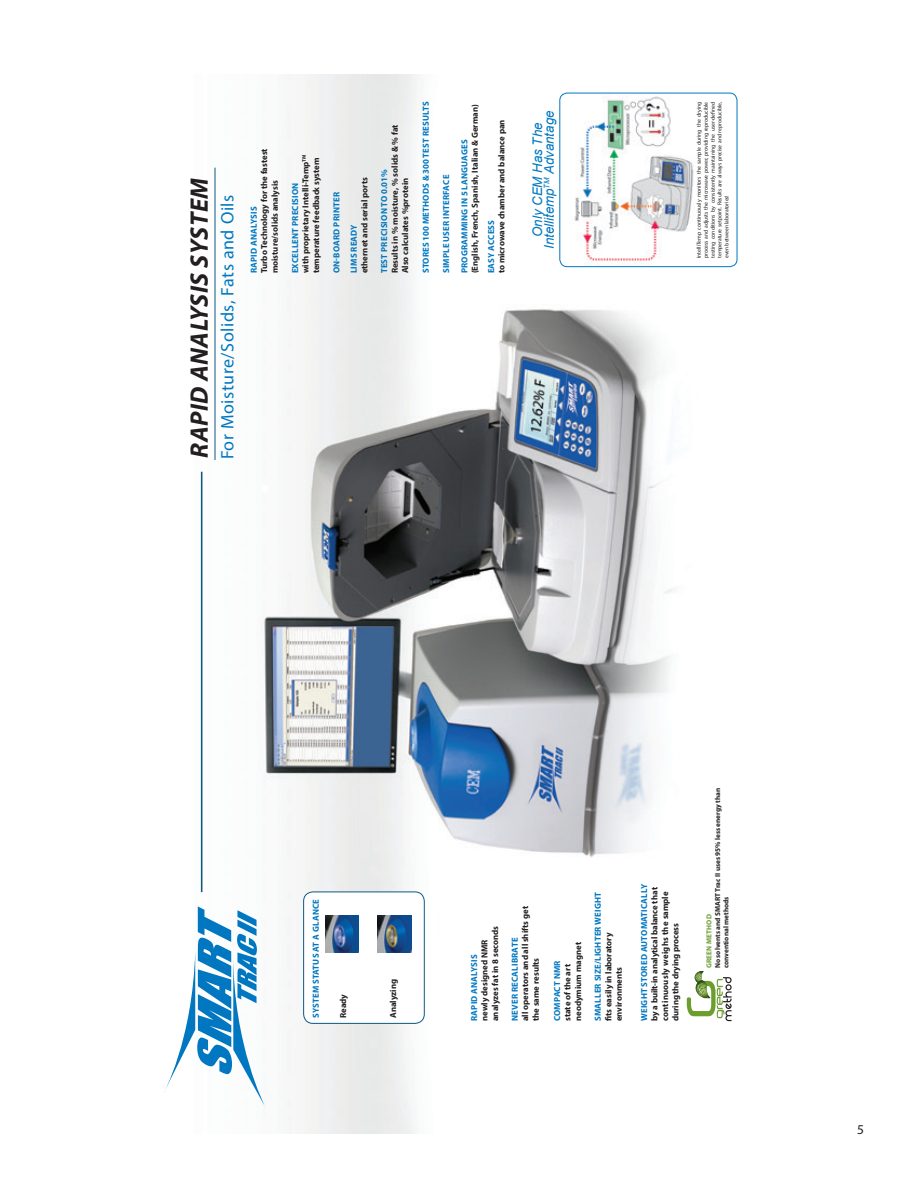
<style>
.page{position:relative;width:918px;height:1188px;background:#fff}
.page>*{position:absolute;margin:0;border:0;box-sizing:border-box;transform-origin:0 0}
.t1{font:italic 700 25.35px "Myriad Pro";letter-spacing:.02em;color:#231f20}
.t2{font:18px "Myriad Pro";letter-spacing:.03em;color:#0077c0}
.t3{font:13.5px "Myriad Pro";color:#231f20}
.t4{font:italic 13.35px "Arial";color:#0077c0}
.t5{font:700 8.7px/10.5px "Myriad Pro";color:#231f20}
.t6{font:700 8.7px "Myriad Pro";letter-spacing:.02em;color:#0077c0}
.t7{font:700 7.2px/8.7px "Myriad Pro";color:#231f20}
.t8{font:700 7.2px "Myriad Pro";letter-spacing:.02em;color:#6c9d31}
.t9{font:5.7px/6.9px "Myriad Pro";letter-spacing:-.01em;color:#231f20;text-align:justify}
.s1{color:#0077c0}
</style>
<div class="page">
<img style="left:200px;top:75px;width:538px;height:1059px">
<div style="left:304px;top:892px;width:120px;height:131px;background:#fff;border-radius:9px"></div>
<div style="left:303px;top:892px;width:122px;height:132px;border:1px solid #105783;border-radius:9px"></div>
<svg style="left:164px;top:906px;width:101px;height:201px"></svg>
<div style="left:262px;top:485px;width:6px;height:7px;background:#fff;border-radius:50%"></div>
<hr style="left:201px;top:472px;width:1px;height:420px;background:#105783">
<svg style="left:687px;top:971px;width:45px;height:50px"></svg>
<hr style="left:215px;top:168px;width:1px;height:292px;background:#105783">
<img style="left:567px;top:95px;width:136px;height:170px">
<div style="left:559px;top:93px;width:178px;height:174px;border:1px solid #0077c0;border-radius:8px"></div>
<img style="left:325px;top:915px;width:34px;height:38px">
<img style="left:378px;top:915px;width:33px;height:38px">
<p class="t1" style="left:183px;top:458px;width:281px;rotate:-90deg">RAPID ANALYSIS SYSTEM</p>
<p class="t2" style="left:216px;top:459px;width:266px;rotate:-90deg">For Moisture/Solids, Fats and Oils</p>
<p class="t5" style="left:259px;top:273px;width:127px;rotate:-90deg">Turbo Technology for the fastest moisture/solids analysis</p>
<p class="t6" style="left:248px;top:273px;width:68px;rotate:-90deg">RAPID ANALYSIS</p>
<p class="t5" style="left:300px;top:273px;width:120px;rotate:-90deg">with proprietary Intelli-Temp<sup>TM </sup>temperature feedback system</p>
<p class="t6" style="left:290px;top:273px;width:92px;rotate:-90deg">EXCELLENT PRECISION</p>
<p class="t6" style="left:331px;top:273px;width:83px;rotate:-90deg">ON-BOARD PRINTER</p>
<p class="t5" style="left:359px;top:273px;width:97px;rotate:-90deg">ethernet and serial ports</p>
<p class="t6" style="left:348px;top:273px;width:50px;rotate:-90deg">LIMS READY</p>
<p class="t5" style="left:389px;top:273px;width:151px;rotate:-90deg">Results in % moisture, % solids &amp; % fat</p>
<p class="t6" style="left:379px;top:273px;width:105px;rotate:-90deg">TEST PRECISION TO 0.01%</p>
<p class="t5" style="left:400px;top:273px;width:97px;rotate:-90deg">Also calculates %protein</p>
<p class="t6" style="left:420px;top:273px;width:173px;rotate:-90deg">STORES 100 METHODS &amp; 300 TEST RESULTS</p>
<p class="t6" style="left:441px;top:273px;width:100px;rotate:-90deg">SIMPLE USER INTERFACE</p>
<p class="t5" style="left:470px;top:273px;width:171px;rotate:-90deg">(English, French, Spanish, Italian &amp; German)</p>
<p class="t6" style="left:459px;top:273px;width:135px;rotate:-90deg">PROGRAMMING IN 5 LANGUAGES</p>
<p class="t5" style="left:496px;top:273px;width:155px;rotate:-90deg">to microwave chamber and balance pan</p>
<p class="t6" style="left:485px;top:273px;width:55px;rotate:-90deg">EASY ACCESS</p>
<p class="t4" style="left:541px;top:249px;width:140px;rotate:-90deg">Intellitemp<sup>TM</sup> Advantage</p>
<p class="t9" style="left:695px;top:258px;width:158px;rotate:-90deg">IntelliTemp continuously monitors the sample during the drying process and adjusts the microwave power, providing reproducible testing conditions by consistently maintaining the user-defined temperature setpoint. Results are always precise and reproducible, even between laboratories!</p>
<p class="t4" style="left:529px;top:237px;width:116px;rotate:-90deg">Only CEM Has The</p>
<p class="t6" style="left:310px;top:1018px;width:120px;rotate:-90deg">SYSTEM STATUS AT A GLANCE</p>
<p class="t5" style="left:338px;top:1018px;width:26px;rotate:-90deg">Ready</p>
<p class="t5" style="left:388px;top:1018px;width:41px;rotate:-90deg">Analyzing</p>
<p class="t5" style="left:490px;top:1021px;width:97px;rotate:-90deg">analyzes fat in 8 seconds</p>
<p class="t5" style="left:479px;top:1021px;width:83px;rotate:-90deg">newly designed NMR</p>
<p class="t6" style="left:468px;top:1021px;width:68px;rotate:-90deg">RAPID ANALYSIS</p>
<p class="t7" style="left:713px;top:968px;width:182px;rotate:-90deg">No solvents and SMART Trac II uses 95% less energy than conventional methods</p>
<p class="t5" style="left:639px;top:1021px;width:139px;rotate:-90deg"><span class="s1">WEIGHT STORED AUTOMATICALLY </span>by a built-in analytical balance that continuously weighs the sample during the drying process</p>
<p class="t6" style="left:592px;top:1021px;width:130px;rotate:-90deg">SMALLER SIZE/LIGHTER WEIGHT</p>
<p class="t5" style="left:520px;top:1021px;width:116px;rotate:-90deg">all operators and all shifts get the same results</p>
<p class="t8" style="left:704px;top:968px;width:55px;rotate:-90deg">GREEN METHOD</p>
<p class="t5" style="left:603px;top:1021px;width:90px;rotate:-90deg">fits easily in laboratory</p>
<p class="t6" style="left:509px;top:1021px;width:85px;rotate:-90deg">NEVER RECALIBRATE</p>
<p class="t5" style="left:573px;top:1021px;width:81px;rotate:-90deg">neodymium magnet</p>
<p class="t6" style="left:552px;top:1021px;width:62px;rotate:-90deg">COMPACT NMR</p>
<p class="t5" style="left:562px;top:1021px;width:58px;rotate:-90deg">state of the art</p>
<p class="t5" style="left:613px;top:1021px;width:56px;rotate:-90deg">environments</p>
<h3 class="t3" style="left:857px;top:1121px;width:8px">5</h3>
</div>
